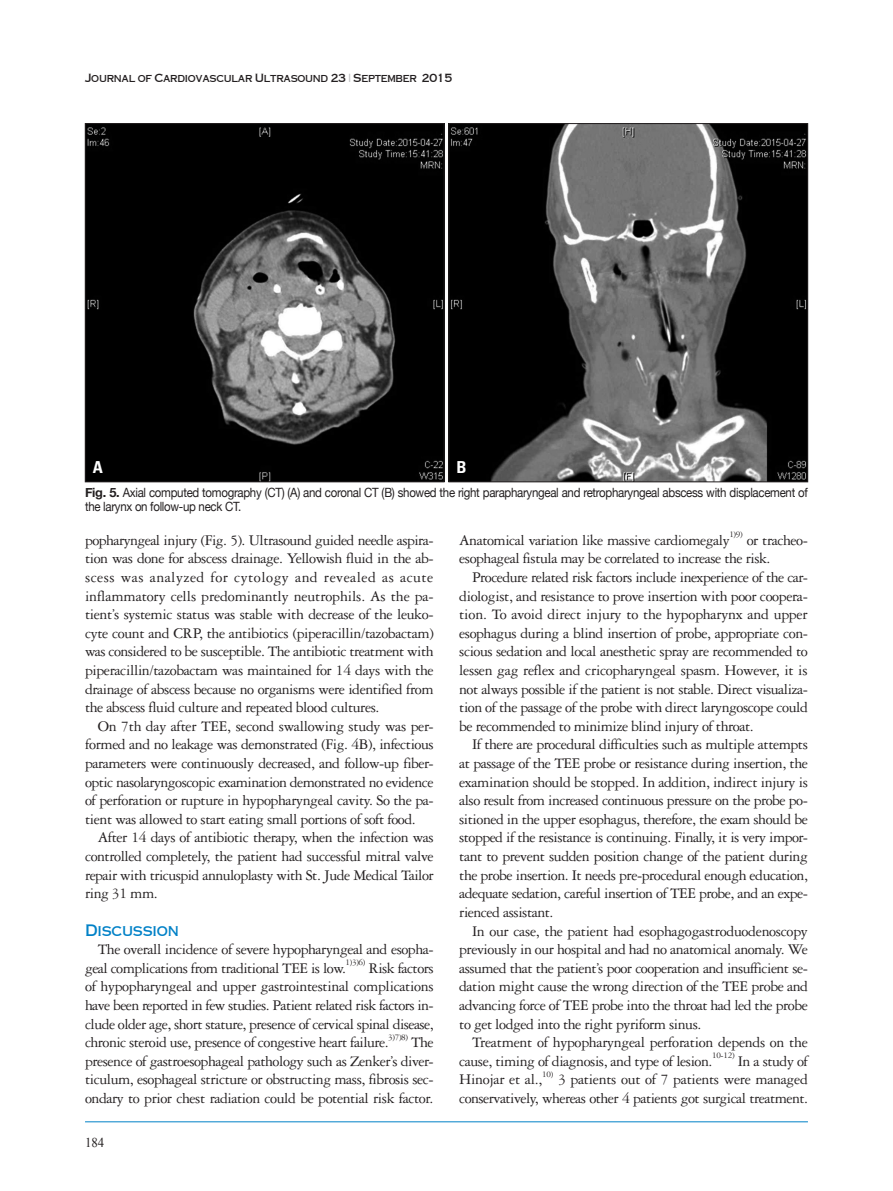
<style>
.page{position:relative;width:893px;height:1191px;background:#fff}
.page>*{position:absolute;margin:0;border:0;box-sizing:border-box;transform-origin:0 0}
.t1{font:700 condensed 16.5px "Univers LT Std";color:#fff}
.본문{font:15.75px/18.6px "Garamond 3 LT Std";letter-spacing:-.03em;color:#231f20;text-align:justify}
.큰제목{font:700 15.75px "Metalcut";letter-spacing:-.015em;color:#0081c7}
.t2{font:13.5px "Times New Roman";color:#231f20;scale:.95 1}
.그림제목{font:12.75px/14.2px "Helvetica Neue";letter-spacing:-.025em;color:#231f20;scale:.9 1}
.t3{font:700 11.25px "Metalcut";letter-spacing:-.025em;color:#231f20}
.본문-2{font:9.15px "Garamond 3 LT Std";color:#231f20}
.s1{color:#bcbdc0}
.s2{font-weight:700}
</style>
<div class="page">
<hr style="left:85px;top:1121px;width:723px;height:1px;background:#0081c7">
<img style="left:87px;top:125px;width:355px;height:355px">
<div style="left:85px;top:123px;width:359px;height:359px;border:1px solid #231f20"></div>
<img style="left:451px;top:125px;width:355px;height:355px">
<div style="left:449px;top:123px;width:359px;height:359px;border:1px solid #231f20"></div>
<p class="t3" style="left:85px;top:71px;width:369px">Journal of Cardiovascular Ultrasound 23 <span class="s1">|</span> September 2015</p>
<p class="t1" style="left:93px;top:457px;width:12px">A</p>
<p class="t1" style="left:456px;top:457px;width:12px">B</p>
<p class="그림제목" style="left:85px;top:486px;width:805px"><span class="s2">Fig. 5.</span> Axial computed tomography (CT) (A) and coronal CT (B) showed the right parapharyngeal and retropharyngeal abscess with displacement of the larynx on follow-up neck CT.</p>
<p class="본문" style="left:85px;top:531px;width:350px">popharyngeal injury (Fig. 5). Ultrasound guided needle aspira&shy;tion was done for abscess drainage. Yellowish fluid in the ab&shy;scess was analyzed for cytology and revealed as acute inflammatory cells predominantly neutrophils. As the pa&shy;tient’s systemic status was stable with decrease of the leuko&shy;cyte count and CRP, the antibiotics (piperacillin/tazobactam) was considered to be susceptible. The antibiotic treatment with piperacillin/tazobactam was maintained for 14 days with the drainage of abscess because no organisms were identified from the abscess fluid culture and repeated blood cultures.</p>
<p class="본문" style="left:85px;top:717px;width:350px;text-indent:13px">On 7th day after TEE, second swallowing study was per&shy;formed and no leakage was demonstrated (Fig. 4B), infectious parameters were continuously decreased, and follow-up fiber&shy;optic nasolaryngoscopic examination demonstrated no evidence of perforation or rupture in hypopharyngeal cavity. So the pa&shy;tient was allowed to start eating small portions of soft food.</p>
<p class="본문" style="left:85px;top:828px;width:350px;text-indent:13px">After 14 days of antibiotic therapy, when the infection was controlled completely, the patient had successful mitral valve repair with tricuspid annuloplasty with St. Jude Medical Tailor ring 31 mm.</p>
<p class="큰제목" style="left:85px;top:920px;width:95px">Discussion</p>
<p class="본문" style="left:85px;top:940px;width:350px;text-indent:13px">The overall incidence of severe hypopharyngeal and esopha&shy;geal complications from traditional TEE is low.</p>
<p class="본문-2" style="left:346px;top:957px;width:21px">1)3)6)</p>
<p class="본문" style="left:85px;top:958px;width:350px;text-indent:283px">Risk factors of hypopharyngeal and upper gastrointestinal complications have been reported in few studies. Patient related risk factors in&shy;clude older age, short stature, presence of cervical spinal disease, chronic steroid use, presence of congestive heart failure.</p>
<p class="본문-2" style="left:388px;top:1032px;width:21px">3)7)8)</p>
<p class="본문" style="left:85px;top:1033px;width:350px;text-indent:326px">The presence of gastroesophageal pathology such as Zenker’s diver&shy;ticulum, esophageal stricture or obstructing mass, fibrosis sec&shy;ondary to prior chest radiation could be potential risk factor.</p>
<p class="t2" style="left:85px;top:1133px;width:22px">184</p>
<p class="본문" style="left:459px;top:531px;width:272px">Anatomical variation like massive cardiomegaly</p>
<p class="본문-2" style="left:729px;top:529px;width:15px">1)9)</p>
<p class="본문" style="left:459px;top:531px;width:350px;text-indent:287px">or tracheo&shy;esophageal fistula may be correlated to increase the risk.</p>
<p class="본문" style="left:459px;top:568px;width:350px;text-indent:13px">Procedure related risk factors include inexperience of the car&shy;diologist, and resistance to prove insertion with poor coopera&shy;tion. To avoid direct injury to the hypopharynx and upper esophagus during a blind insertion of probe, appropriate con&shy;scious sedation and local anesthetic spray are recommended to lessen gag reflex and cricopharyngeal spasm. However, it is not always possible if the patient is not stable. Direct visualiza&shy;tion of the passage of the probe with direct laryngoscope could be recommended to minimize blind injury of throat.</p>
<p class="본문" style="left:459px;top:735px;width:350px;text-indent:13px">If there are procedural difficulties such as multiple attempts at passage of the TEE probe or resistance during insertion, the examination should be stopped. In addition, indirect injury is also result from increased continuous pressure on the probe po&shy;sitioned in the upper esophagus, therefore, the exam should be stopped if the resistance is continuing. Finally, it is very impor&shy;tant to prevent sudden position change of the patient during the probe insertion. It needs pre-procedural enough education, adequate sedation, careful insertion of TEE probe, and an expe&shy;rienced assistant.</p>
<p class="본문" style="left:459px;top:921px;width:350px;text-indent:13px">In our case, the patient had esophagogastroduodenoscopy previously in our hospital and had no anatomical anomaly. We assumed that the patient’s poor cooperation and insufficient se&shy;dation might cause the wrong direction of the TEE probe and advancing force of TEE probe into the throat had led the probe to get lodged into the right pyriform sinus.</p>
<p class="본문" style="left:459px;top:1033px;width:350px;text-indent:13px">Treatment of hypopharyngeal perforation depends on the cause, timing of diagnosis, and type of lesion.</p>
<p class="본문-2" style="left:712px;top:1050px;width:24px">10-12)</p>
<p class="본문" style="left:738px;top:1051px;width:72px">In a study of</p>
<p class="본문" style="left:459px;top:1070px;width:85px">Hinojar et al.,</p>
<p class="본문-2" style="left:542px;top:1069px;width:13px">10)</p>
<p class="본문" style="left:459px;top:1070px;width:350px;text-align:right">3 patients out of 7 patients were managed<br>conservatively, whereas other 4 patients got surgical treatment.</p>
</div>
